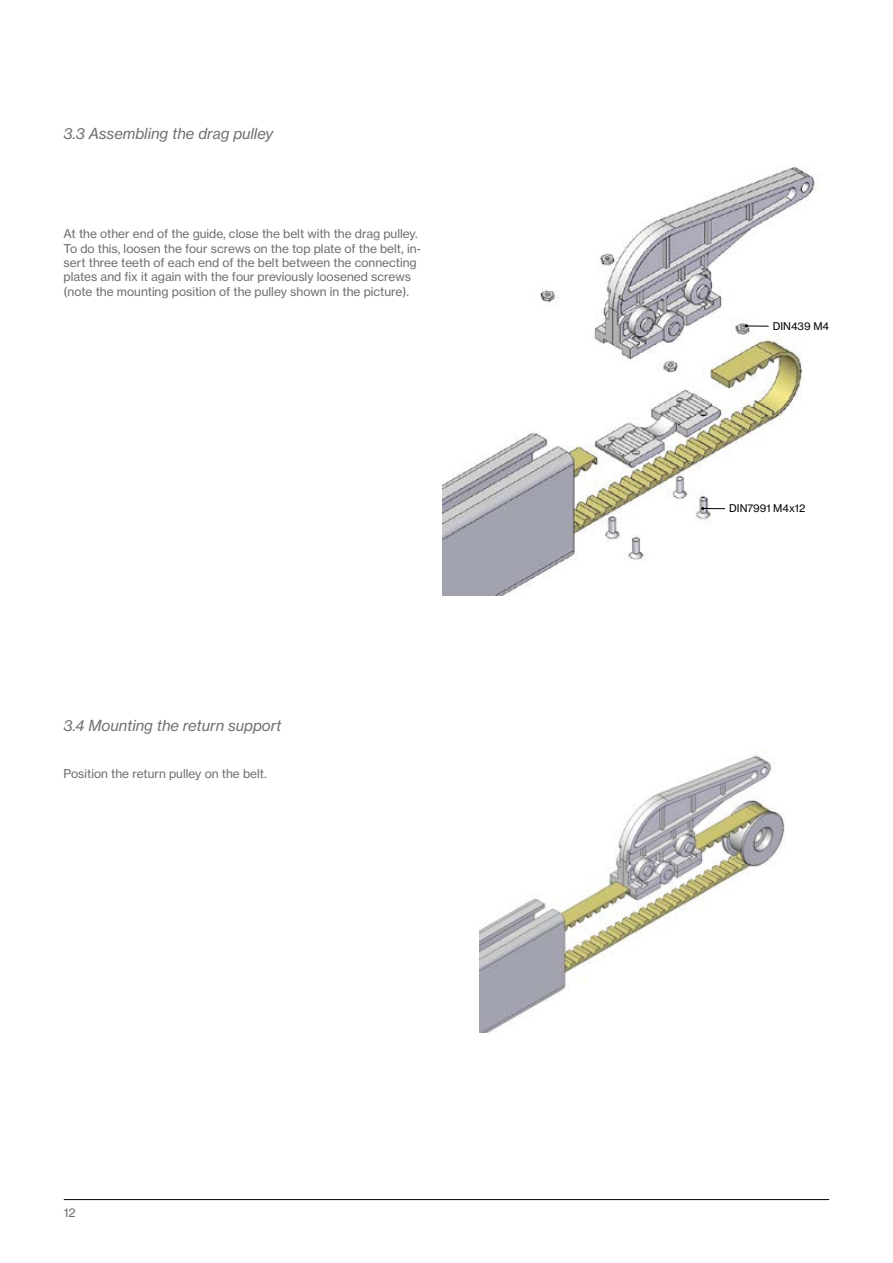
<style>
.page{position:relative;width:893px;height:1263px;background:#fff}
.page>*{position:absolute;margin:0;border:0;box-sizing:border-box;transform-origin:0 0}
.t1{font:15px "N Haas Grotesk TX Pro 56 It";color:#706f6f}
.t2{font:12px/14.4px "N Haas Grotesk TX Pro 55 Rg";color:#706f6f}
.t3{font:10.5px "N Haas Grotesk TX Pro 55 Rg";color:#000}
</style>
<div class="page">
<hr style="left:64px;top:1199px;width:765px;height:1px;background:#000">
<img style="left:442px;top:166px;width:378px;height:429px">
<img style="left:480px;top:750px;width:305px;height:282px">
<svg style="left:745px;top:324px;width:24px;height:4px"></svg>
<svg style="left:701px;top:507px;width:24px;height:3px"></svg>
<p class="t1" style="left:64px;top:125px;width:211px">3.3 Assembling the drag pulley</p>
<p class="t2" style="left:64px;top:226px;width:359px">At the other end of the guide, close the belt with the drag pulley.<br>To do this, loosen the four screws on the top plate of the belt, in&shy;sert three teeth of each end of the belt between the connecting plates and fix it again with the four previously loosened screws (note the mounting position of the pulley shown in the picture).</p>
<p class="t1" style="left:64px;top:717px;width:219px">3.4 Mounting the return support</p>
<p class="t2" style="left:64px;top:767px;width:205px">Position the return pulley on the belt.</p>
<p class="t2" style="left:64px;top:1205px;width:13px">12</p>
<p class="t3" style="left:773px;top:319px;width:58px">DIN439 M4</p>
<p class="t3" style="left:729px;top:502px;width:78px">DIN7991 M4x12</p>
</div>
